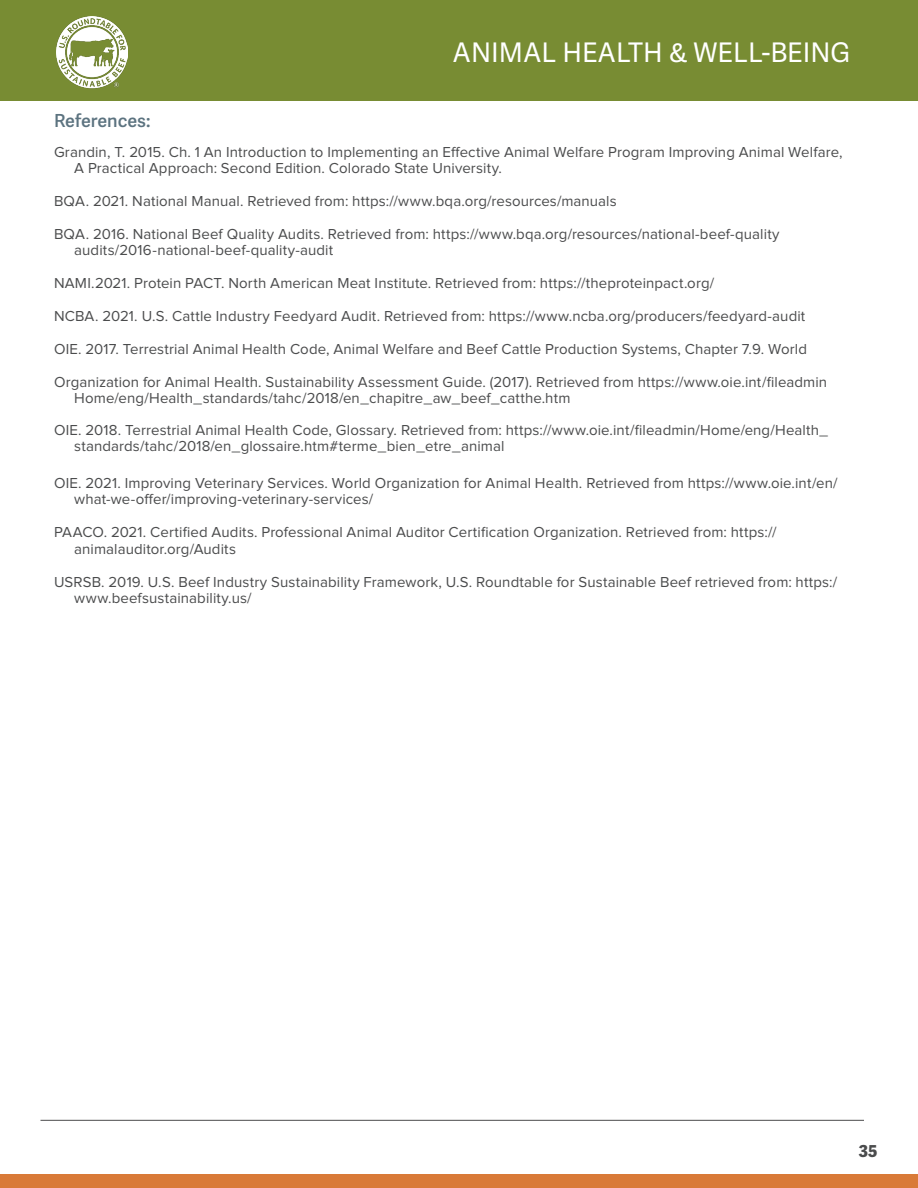
<style>
.page{position:relative;width:918px;height:1188px;background:#fff}
.page>*{position:absolute;margin:0;border:0;box-sizing:border-box;transform-origin:0 0}
.t1{font:27px "Adelle Sans";color:#fff}
.BODY{font:600 18px "Adelle Sans";letter-spacing:-.005em;color:#5c7380}
.t2{font:800 16.5px "Adelle Sans";color:#4b4c4d}
.BODY-2{font:15px "Proxima Nova";letter-spacing:.005em;color:#4b4c4d}
</style>
<div class="page">
<div style="left:0;top:0;width:918px;height:101px;background:#788c33"></div>
<div style="left:0;top:1174px;width:918px;height:14px;background:#d97a38"></div>
<hr style="left:40px;top:1120px;width:824px;height:1px;background:#4b4c4d">
<img style="left:56px;top:16px;width:71px;height:73px">
<h1 class="t1" style="left:452px;top:36px;width:400px">ANIMAL HEALTH &amp; WELL-BEING</h1>
<p class="BODY" style="left:54px;top:110px;width:98px">References:</p>
<p class="BODY-2" style="left:54px;top:145px;width:790px">Grandin, T. 2015. Ch. 1 An Introduction to Implementing an Effective Animal Welfare Program Improving Animal Welfare,</p>
<p class="BODY-2" style="left:74px;top:161px;width:429px">A Practical Approach: Second Edition. Colorado State University.</p>
<p class="BODY-2" style="left:54px;top:194px;width:564px">BQA. 2021. National Manual. Retrieved from: https://www.bqa.org/resources/manuals</p>
<p class="BODY-2" style="left:54px;top:227px;width:727px">BQA. 2016. National Beef Quality Audits. Retrieved from: https://www.bqa.org/resources/national-beef-quality</p>
<p class="BODY-2" style="left:74px;top:243px;width:260px">audits/2016-national-beef-quality-audit</p>
<p class="BODY-2" style="left:54px;top:276px;width:662px">NAMI.2021. Protein PACT. North American Meat Institute. Retrieved from: https://theproteinpact.org/</p>
<p class="BODY-2" style="left:54px;top:309px;width:753px">NCBA. 2021. U.S. Cattle Industry Feedyard Audit. Retrieved from: https://www.ncba.org/producers/feedyard-audit</p>
<p class="BODY-2" style="left:54px;top:342px;width:755px">OIE. 2017. Terrestrial Animal Health Code, Animal Welfare and Beef Cattle Production Systems, Chapter 7.9. World</p>
<p class="BODY-2" style="left:54px;top:375px;width:775px">Organization for Animal Health. Sustainability Assessment Guide. (2017). Retrieved from https://www.oie.int/fileadmin</p>
<p class="BODY-2" style="left:74px;top:391px;width:498px">Home/eng/Health_standards/tahc/2018/en_chapitre_aw_beef_catthe.htm</p>
<p class="BODY-2" style="left:54px;top:423px;width:776px">OIE. 2018. Terrestrial Animal Health Code, Glossary. Retrieved from: https://www.oie.int/fileadmin/Home/eng/Health_</p>
<p class="BODY-2" style="left:74px;top:439px;width:432px">standards/tahc/2018/en_glossaire.htm#terme_bien_etre_animal</p>
<p class="BODY-2" style="left:54px;top:476px;width:785px">OIE. 2021. Improving Veterinary Services. World Organization for Animal Health. Retrieved from https://www.oie.int/en/</p>
<p class="BODY-2" style="left:74px;top:493px;width:301px">what-we-offer/improving-veterinary-services/</p>
<p class="BODY-2" style="left:54px;top:526px;width:724px">PAACO. 2021. Certified Audits. Professional Animal Auditor Certification Organization. Retrieved from: https://</p>
<p class="BODY-2" style="left:74px;top:542px;width:163px">animalauditor.org/Audits</p>
<p class="BODY-2" style="left:54px;top:575px;width:785px">USRSB. 2019. U.S. Beef Industry Sustainability Framework, U.S. Roundtable for Sustainable Beef retrieved from: https:/</p>
<p class="BODY-2" style="left:74px;top:591px;width:179px">www.beefsustainability.us/</p>
<p class="t2" style="left:859px;top:1141px;width:20px">35</p>
</div>
